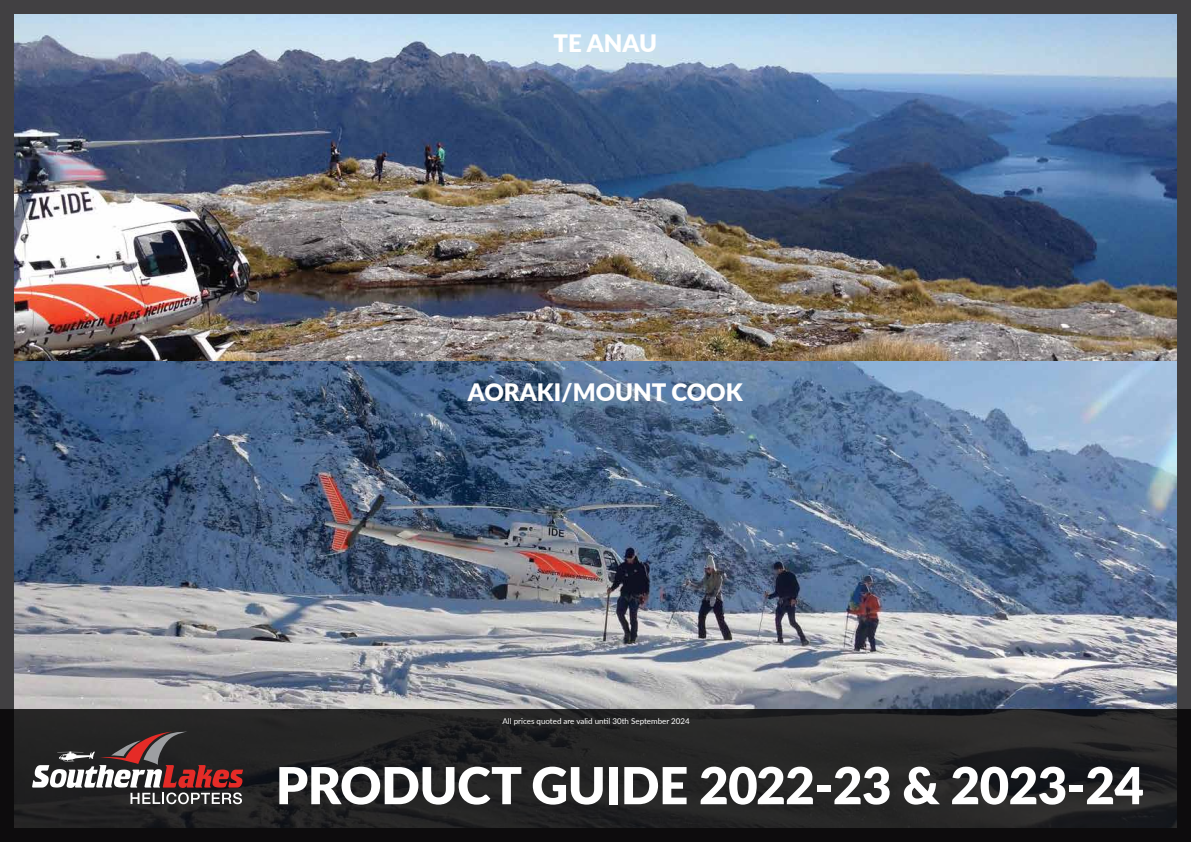
<style>
.page{position:relative;width:1191px;height:842px;background:#414042}
.page>*{position:absolute;margin:0;border:0;box-sizing:border-box;transform-origin:0 0}
.t1{font:900 51px "Lato";letter-spacing:-.01em;color:#fff}
.t2{font:900 24px "Lato";color:#fff}
.t3{font:8px "Lato";color:#fff}
</style>
<div class="page">
<img style="left:14px;top:14px;width:1162px;height:695px">
<svg style="left:0;top:709px;width:1191px;height:133px;background:#202021"></svg>
<svg style="left:32px;top:730px;width:211px;height:74px;background:#574647"></svg>
<h2 class="t2" style="left:553px;top:25px;width:105px">TE ANAU</h2>
<h2 class="t2" style="left:468px;top:374px;width:276px">AORAKI/MOUNT COOK</h2>
<p class="t3" style="left:502px;top:716px;width:189px">All prices quoted are valid until 30th September 2024</p>
<h1 class="t1" style="left:276px;top:747px;width:869px">PRODUCT GUIDE 2022-23 &amp; 2023-24</h1>
</div>
